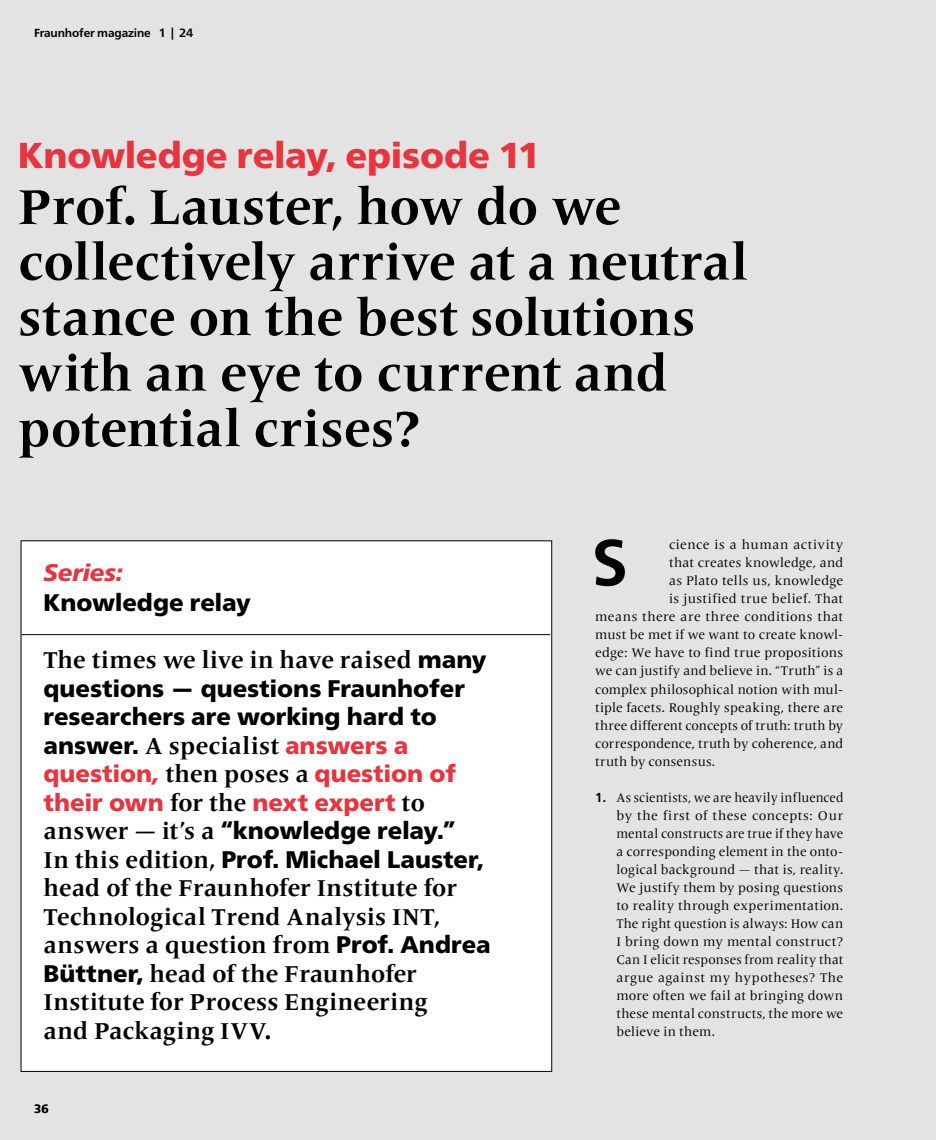
<style>
.page{position:relative;width:936px;height:1140px;background:#fff}
.page>*{position:absolute;margin:0;border:0;box-sizing:border-box;transform-origin:0 0}
.fm_Initial_3{font:700 65.1px "Frutiger Neue LT Pro";color:#000}
.fm_Head_Serif_56_56{font:700 51px/55.5px "Frutiger Serif LT Pro";letter-spacing:-.005em;color:#000}
.fm_Head_Serif_56_56-2{font:900 36px "Frutiger Neue LT Pro";color:#e7343f}
.fm_Head_Serif_42_44{font:700 24px/28.5px "Frutiger Serif LT Pro";letter-spacing:.005em;color:#000}
.fm_Head_Serif_42_44-2{font:900 24px/28.5px "Frutiger Neue LT Pro";color:#000}
.fm_Head_Sans_Quadrat_Klein_18_20{font:900 24px "Frutiger Neue LT Pro";color:#000}
.fm_Head_Sans_Quadrat_Klein_18_20-2{font:italic 900 24px "Frutiger Neue LT Pro";color:#e7343f}
.fm_Fließtext_Serif_mitEinzug{font:13.05px/18px "Frutiger Serif LT Pro";letter-spacing:.015em;color:#000;text-align:justify;scale:.96 1}
.fm_Fließtext_Serif_ohneEinzug{font:13.05px "Frutiger Serif LT Pro";letter-spacing:.02em;color:#000}
.fm_Fließtext_Serif_ohneEinzug-2{font:13.05px "Frutiger Serif LT Pro";color:#000}
.fm_Fließtext_Serif_ohneEinzug-3{font:13.05px "Frutiger Serif LT Pro";letter-spacing:.04em;color:#000}
.t1{font:700 12px "Frutiger Neue LT Pro";color:#000}
.t2{font:700 11.7px "Frutiger Neue LT Pro";letter-spacing:-.01em;color:#000}
.s1{font-size:12px}
.s2{font-family:"Frutiger Serif LT Pro";font-weight:700}
.s3{color:#e7343f}
.s4{font-style:italic;color:#e7343f}
.s5{font-family:"Frutiger Neue LT Pro";font-weight:900;color:#e7343f}
.s6{font-family:"Frutiger Neue LT Pro";font-weight:900}
.s7{font-family:"Frutiger Neue LT Pro";font-weight:700}
</style>
<div class="page">
<div style="left:0;top:0;width:935px;height:1140px;background:#e3e3e3"></div>
<div style="left:21px;top:541px;width:530px;height:530px;background:#fff"></div>
<hr style="left:22px;top:634px;width:528px;height:1px;background:#000">
<p class="t2" style="left:34px;top:26px;width:161px">Fraunhofer magazine <span class="s1">1 | 24</span></p>
<p class="fm_Head_Serif_56_56-2" style="left:18px;top:134px;width:524px">Knowledge relay, episode 11</p>
<p class="fm_Head_Serif_56_56" style="left:18px;top:180px;width:731px">Prof. Lauster, how do we collectively arrive at a neutral stance on the best solutions with an eye to current and potential crises?</p>
<p class="fm_Head_Sans_Quadrat_Klein_18_20-2" style="left:43px;top:558px;width:81px">Series:</p>
<p class="fm_Head_Sans_Quadrat_Klein_18_20" style="left:43px;top:588px;width:209px">Knowledge relay</p>
<p class="fm_Head_Serif_42_44-2" style="left:43px;top:645px;width:444px"><span class="s2">The times we live in have raised</span> many questions — questions Fraunhofer researchers are working hard to answer. <span class="s2">A specialist</span> <span class="s3">answers a question</span><span class="s4">,</span> <span class="s2">then poses a</span> <span class="s3">question of</span></p>
<p class="fm_Head_Serif_42_44" style="left:43px;top:788px;width:448px"><span class="s5">their own</span> for the <span class="s5">next expert</span> to answer — it’s a <span class="s6">“knowledge relay.”<br></span>In this edition, <span class="s6">Prof. Michael Lauster, </span>head of the Fraunhofer Institute for Technological Trend Analysis INT, answers a question from <span class="s6">Prof. Andrea Büttner,</span> head of the Fraunhofer Institute for Process Engineering<br>and Packaging IVV.</p>
<p class="t1" style="left:34px;top:1101px;width:16px">36</p>
<p class="fm_Initial_3" style="left:592px;top:524px;width:37px">S</p>
<p class="fm_Fließtext_Serif_ohneEinzug-3" style="left:669px;top:537px;width:176px">cience is a human activity</p>
<p class="fm_Fließtext_Serif_ohneEinzug" style="left:669px;top:555px;width:176px">that creates knowledge, and</p>
<p class="fm_Fließtext_Serif_ohneEinzug" style="left:669px;top:573px;width:176px">as Plato tells us, knowledge</p>
<p class="fm_Fließtext_Serif_ohneEinzug" style="left:669px;top:591px;width:176px">is justified true belief. That</p>
<p class="fm_Fließtext_Serif_ohneEinzug" style="left:595px;top:609px;width:249px">means there are three conditions that</p>
<p class="fm_Fließtext_Serif_ohneEinzug" style="left:595px;top:627px;width:249px">must be met if we want to create knowl-</p>
<p class="fm_Fließtext_Serif_ohneEinzug" style="left:595px;top:645px;width:249px">edge: We have to find true propositions</p>
<p class="fm_Fließtext_Serif_ohneEinzug" style="left:595px;top:663px;width:249px">we can justify and believe in. “Truth” is a</p>
<p class="fm_Fließtext_Serif_ohneEinzug-2" style="left:595px;top:681px;width:249px">complex philosophical notion with mul-</p>
<p class="fm_Fließtext_Serif_ohneEinzug" style="left:595px;top:699px;width:249px">tiple facets. Roughly speaking, there are</p>
<p class="fm_Fließtext_Serif_ohneEinzug" style="left:595px;top:717px;width:249px">three different concepts of truth: truth by</p>
<p class="fm_Fließtext_Serif_ohneEinzug" style="left:595px;top:735px;width:249px">correspondence, truth by coherence, and</p>
<p class="fm_Fließtext_Serif_ohneEinzug" style="left:595px;top:753px;width:121px">truth by consensus.</p>
<p class="fm_Fließtext_Serif_mitEinzug" style="left:616px;top:788px;width:238px;text-indent:-21px"><span class="s7">1.</span> As scientists, we are heavily influenced by the first of these concepts: Our mental constructs are true if they have a corresponding element in the onto&shy;logical background — that is, reality.<br>We justify them by posing questions to reality through experimentation.<br>The right question is always: How can I bring down my mental construct?<br>Can I elicit responses from reality that argue against my hypotheses? The more often we fail at bringing down these mental constructs, the more we believe in them.</p>
</div>
